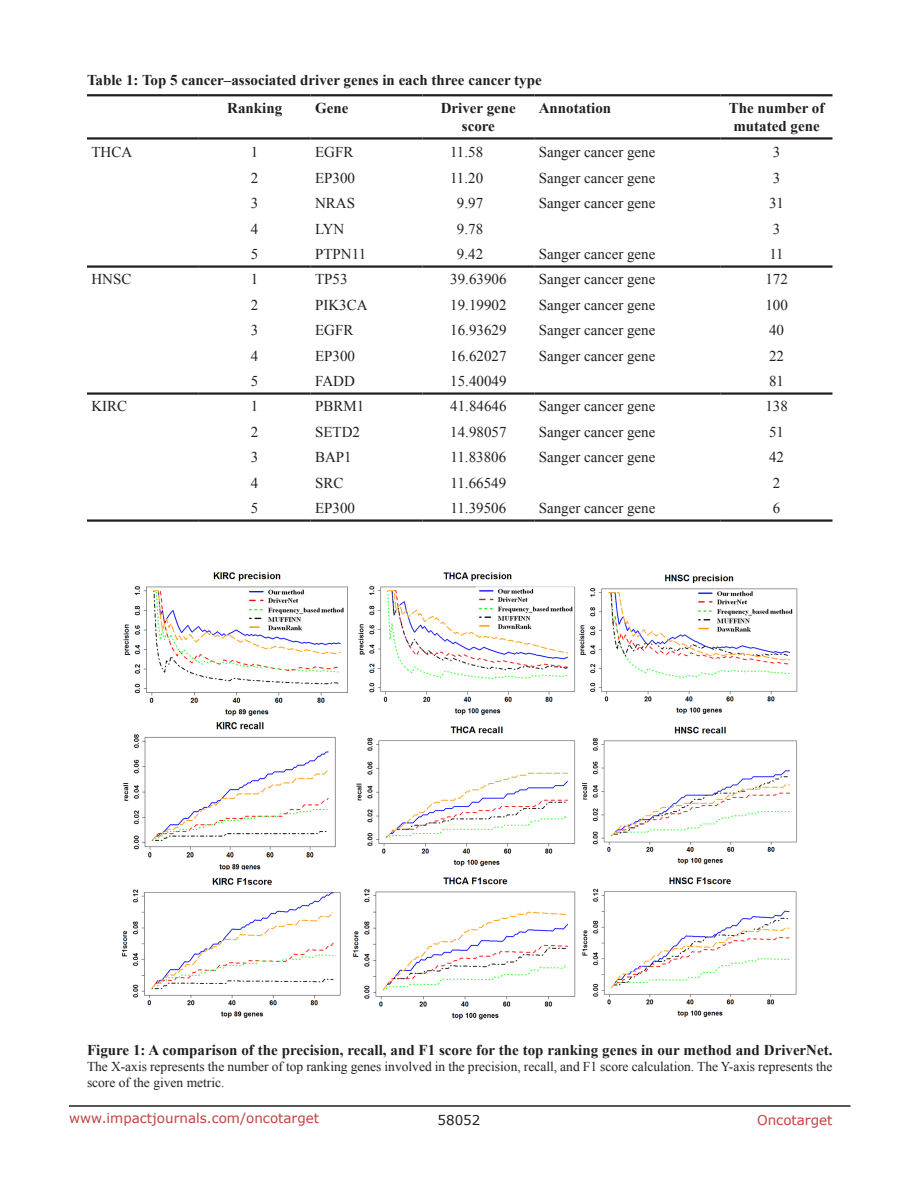
<style>
.page{position:relative;width:918px;height:1188px;background:#fff}
.page>*{position:absolute;margin:0;border:0;box-sizing:border-box;transform-origin:0 0}
.TableText1{font:15px "Times New Roman";color:#231f20}
.TableText1_Center{font:15px "Times New Roman";color:#231f20}
.figuretext{font:700 15px "Times New Roman";color:#231f20}
.Table_head{font:700 15px "Times New Roman";color:#231f20}
.Table_head_centre{font:700 15px/18px "Times New Roman";color:#231f20;text-align:center}
.figuretext-2{font:13.5px/16.2px "Times New Roman";color:#231f20}
.t1{font:13.5px "Verdana";color:#c24141}
.t2{font:13.5px "Verdana";color:#231f20}
</style>
<div class="page">
<hr style="left:69px;top:1105px;width:781px;height:2px;background:#231f20">
<img style="left:121px;top:572px;width:677px;height:448px">
<svg style="left:87px;top:96px;width:745px;height:1px"></svg>
<hr style="left:87px;top:94px;width:112px;height:2px;background:#231f20">
<hr style="left:199px;top:94px;width:112px;height:2px;background:#231f20">
<hr style="left:311px;top:94px;width:111px;height:2px;background:#231f20">
<hr style="left:422px;top:94px;width:112px;height:2px;background:#231f20">
<hr style="left:534px;top:94px;width:187px;height:2px;background:#231f20">
<hr style="left:721px;top:94px;width:112px;height:2px;background:#231f20">
<hr style="left:87px;top:137px;width:112px;height:3px;background:#231f20">
<hr style="left:199px;top:137px;width:112px;height:3px;background:#231f20">
<hr style="left:311px;top:137px;width:111px;height:3px;background:#231f20">
<hr style="left:422px;top:137px;width:112px;height:3px;background:#231f20">
<hr style="left:534px;top:137px;width:187px;height:3px;background:#231f20">
<hr style="left:721px;top:137px;width:112px;height:3px;background:#231f20">
<hr style="left:87px;top:519px;width:112px;height:3px;background:#231f20">
<hr style="left:199px;top:519px;width:112px;height:3px;background:#231f20">
<hr style="left:311px;top:519px;width:111px;height:3px;background:#231f20">
<hr style="left:422px;top:519px;width:112px;height:3px;background:#231f20">
<hr style="left:534px;top:519px;width:187px;height:3px;background:#231f20">
<hr style="left:721px;top:519px;width:112px;height:3px;background:#231f20">
<hr style="left:87px;top:265px;width:112px;height:3px;background:#231f20">
<hr style="left:199px;top:265px;width:112px;height:3px;background:#231f20">
<hr style="left:311px;top:265px;width:111px;height:3px;background:#231f20">
<hr style="left:422px;top:265px;width:112px;height:3px;background:#231f20">
<hr style="left:534px;top:265px;width:187px;height:3px;background:#231f20">
<hr style="left:721px;top:265px;width:112px;height:3px;background:#231f20">
<hr style="left:87px;top:392px;width:112px;height:3px;background:#231f20">
<hr style="left:199px;top:392px;width:112px;height:3px;background:#231f20">
<hr style="left:311px;top:392px;width:111px;height:3px;background:#231f20">
<hr style="left:422px;top:392px;width:112px;height:3px;background:#231f20">
<hr style="left:534px;top:392px;width:187px;height:3px;background:#231f20">
<hr style="left:721px;top:392px;width:112px;height:3px;background:#231f20">
<p class="Table_head" style="left:87px;top:70px;width:456px">Table 1: Top 5 cancer–associated driver genes in each three cancer type</p>
<p class="Table_head_centre" style="left:227px;top:99px;width:57px">Ranking</p>
<p class="Table_head" style="left:315px;top:98px;width:35px">Gene</p>
<p class="Table_head_centre" style="left:441px;top:99px;width:77px">Driver gene score</p>
<p class="Table_head" style="left:539px;top:98px;width:74px">Annotation</p>
<p class="Table_head_centre" style="left:729px;top:99px;width:97px">The number of mutated gene</p>
<p class="TableText1" style="left:92px;top:142px;width:42px">THCA</p>
<p class="TableText1_Center" style="left:251px;top:142px;width:9px">1</p>
<p class="TableText1" style="left:315px;top:142px;width:40px">EGFR</p>
<p class="TableText1_Center" style="left:450px;top:142px;width:35px">11.58</p>
<p class="TableText1" style="left:539px;top:142px;width:118px">Sanger cancer gene</p>
<p class="TableText1_Center" style="left:773px;top:142px;width:9px">3</p>
<p class="TableText1_Center" style="left:251px;top:168px;width:9px">2</p>
<p class="TableText1" style="left:315px;top:168px;width:42px">EP300</p>
<p class="TableText1_Center" style="left:450px;top:168px;width:35px">11.20</p>
<p class="TableText1" style="left:539px;top:168px;width:118px">Sanger cancer gene</p>
<p class="TableText1_Center" style="left:773px;top:168px;width:9px">3</p>
<p class="TableText1_Center" style="left:251px;top:193px;width:9px">3</p>
<p class="TableText1" style="left:315px;top:193px;width:42px">NRAS</p>
<p class="TableText1_Center" style="left:457px;top:193px;width:28px">9.97</p>
<p class="TableText1" style="left:539px;top:193px;width:118px">Sanger cancer gene</p>
<p class="TableText1_Center" style="left:769px;top:193px;width:16px">31</p>
<p class="TableText1_Center" style="left:251px;top:219px;width:9px">4</p>
<p class="TableText1" style="left:315px;top:219px;width:31px">LYN</p>
<p class="TableText1_Center" style="left:457px;top:219px;width:28px">9.78</p>
<p class="TableText1_Center" style="left:773px;top:219px;width:9px">3</p>
<p class="TableText1_Center" style="left:251px;top:244px;width:9px">5</p>
<p class="TableText1" style="left:315px;top:244px;width:53px">PTPN11</p>
<p class="TableText1_Center" style="left:457px;top:244px;width:28px">9.42</p>
<p class="TableText1" style="left:539px;top:244px;width:118px">Sanger cancer gene</p>
<p class="TableText1_Center" style="left:769px;top:244px;width:16px">11</p>
<p class="TableText1" style="left:92px;top:269px;width:42px">HNSC</p>
<p class="TableText1_Center" style="left:251px;top:269px;width:9px">1</p>
<p class="TableText1" style="left:315px;top:269px;width:34px">TP53</p>
<p class="TableText1_Center" style="left:450px;top:269px;width:58px">39.63906</p>
<p class="TableText1" style="left:539px;top:269px;width:118px">Sanger cancer gene</p>
<p class="TableText1_Center" style="left:765px;top:269px;width:24px">172</p>
<p class="TableText1_Center" style="left:251px;top:295px;width:9px">2</p>
<p class="TableText1" style="left:315px;top:295px;width:54px">PIK3CA</p>
<p class="TableText1_Center" style="left:450px;top:295px;width:58px">19.19902</p>
<p class="TableText1" style="left:539px;top:295px;width:118px">Sanger cancer gene</p>
<p class="TableText1_Center" style="left:765px;top:295px;width:24px">100</p>
<p class="TableText1_Center" style="left:251px;top:320px;width:9px">3</p>
<p class="TableText1" style="left:315px;top:320px;width:40px">EGFR</p>
<p class="TableText1_Center" style="left:450px;top:320px;width:58px">16.93629</p>
<p class="TableText1" style="left:539px;top:320px;width:118px">Sanger cancer gene</p>
<p class="TableText1_Center" style="left:769px;top:320px;width:16px">40</p>
<p class="TableText1_Center" style="left:251px;top:346px;width:9px">4</p>
<p class="TableText1" style="left:315px;top:346px;width:42px">EP300</p>
<p class="TableText1_Center" style="left:450px;top:346px;width:58px">16.62027</p>
<p class="TableText1" style="left:539px;top:346px;width:118px">Sanger cancer gene</p>
<p class="TableText1_Center" style="left:769px;top:346px;width:16px">22</p>
<p class="TableText1_Center" style="left:251px;top:371px;width:9px">5</p>
<p class="TableText1" style="left:315px;top:371px;width:41px">FADD</p>
<p class="TableText1_Center" style="left:450px;top:371px;width:58px">15.40049</p>
<p class="TableText1_Center" style="left:769px;top:371px;width:16px">81</p>
<p class="TableText1" style="left:92px;top:396px;width:37px">KIRC</p>
<p class="TableText1_Center" style="left:251px;top:396px;width:9px">1</p>
<p class="TableText1" style="left:315px;top:396px;width:51px">PBRM1</p>
<p class="TableText1_Center" style="left:450px;top:396px;width:58px">41.84646</p>
<p class="TableText1" style="left:539px;top:396px;width:118px">Sanger cancer gene</p>
<p class="TableText1_Center" style="left:765px;top:396px;width:24px">138</p>
<p class="TableText1_Center" style="left:251px;top:422px;width:9px">2</p>
<p class="TableText1" style="left:315px;top:422px;width:46px">SETD2</p>
<p class="TableText1_Center" style="left:450px;top:422px;width:58px">14.98057</p>
<p class="TableText1" style="left:539px;top:422px;width:118px">Sanger cancer gene</p>
<p class="TableText1_Center" style="left:769px;top:422px;width:16px">51</p>
<p class="TableText1_Center" style="left:251px;top:447px;width:9px">3</p>
<p class="TableText1" style="left:315px;top:447px;width:38px">BAP1</p>
<p class="TableText1_Center" style="left:451px;top:447px;width:57px">11.83806</p>
<p class="TableText1" style="left:539px;top:447px;width:118px">Sanger cancer gene</p>
<p class="TableText1_Center" style="left:769px;top:447px;width:16px">42</p>
<p class="TableText1_Center" style="left:251px;top:473px;width:9px">4</p>
<p class="TableText1" style="left:315px;top:473px;width:30px">SRC</p>
<p class="TableText1_Center" style="left:451px;top:473px;width:57px">11.66549</p>
<p class="TableText1_Center" style="left:773px;top:473px;width:9px">2</p>
<p class="TableText1_Center" style="left:251px;top:498px;width:9px">5</p>
<p class="TableText1_Center" style="left:315px;top:498px;width:42px">EP300</p>
<p class="TableText1_Center" style="left:451px;top:498px;width:57px">11.39506</p>
<p class="TableText1_Center" style="left:539px;top:498px;width:118px">Sanger cancer gene</p>
<p class="TableText1_Center" style="left:773px;top:498px;width:9px">6</p>
<p class="figuretext" style="left:87px;top:1039px;width:747px">Figure 1: A comparison of the precision, recall, and F1 score for the top ranking genes in our method and DriverNet.</p>
<p class="figuretext-2" style="left:87px;top:1058px;width:747px">The X-axis represents the number of top ranking genes involved in the precision, recall, and F1 score calculation. The Y-axis represents the score of the given metric.</p>
<p class="t1" style="left:69px;top:1109px;width:252px">www.impactjournals.com/oncotarget</p>
<p class="t2" style="left:438px;top:1111px;width:44px">58052</p>
<p class="t1" style="left:757px;top:1111px;width:77px">Oncotarget</p>
</div>
